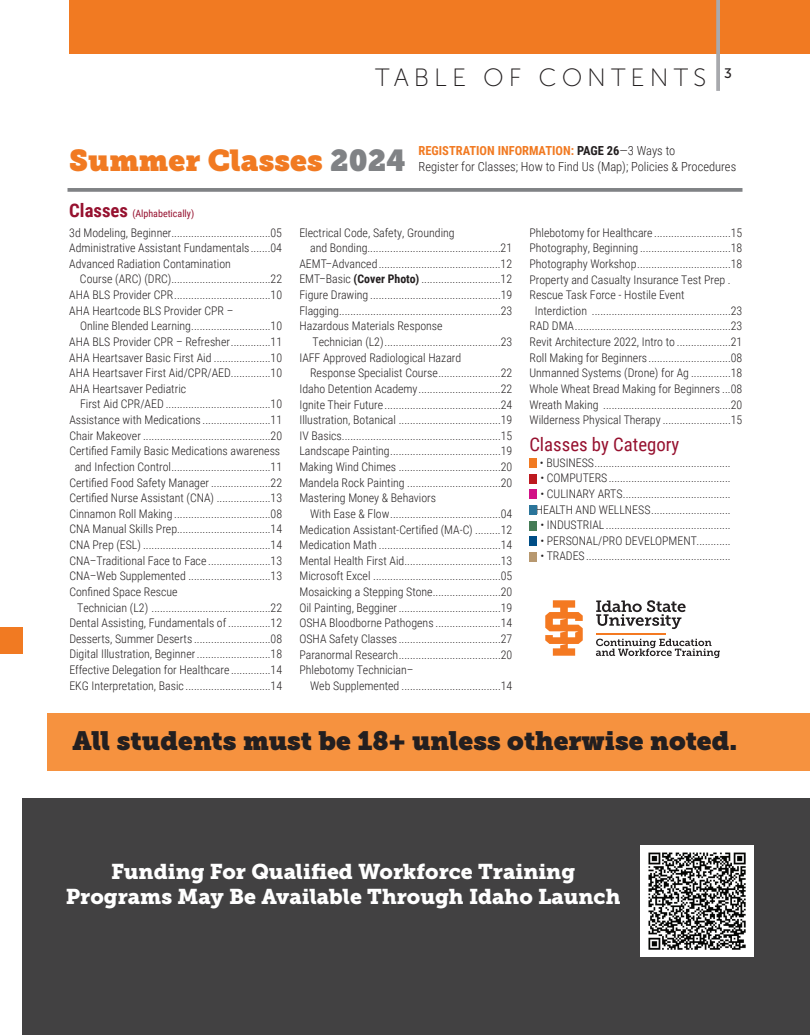
<style>
.page{position:relative;width:810px;height:1035px;background:#fff}
.page>*{position:absolute;margin:0;border:0;box-sizing:border-box;transform-origin:0 0}
.t1{font:30px "Museo Slab";color:#f17a22}
.t2{font:26.25px "Museo Slab";color:#231f20}
.t3{font:25px "Museo Sans 100";color:#231f20}
.t4{font:21.25px/25.5px "Museo Slab 900";color:#fff;text-align:center}
.t5{font:18.75px "Roboto Condensed";color:#96112f}
.t6{font:300 12.5px/15.6px "Roboto Condensed";color:#231f20}
.t7{font:300 11.88px/15.6px "Roboto Condensed";color:#231f20;text-align:justify}
.t8{font:10px "Roboto Condensed";color:#96112f}
.s1{color:#808285}
.s2{font-weight:700;color:#f17a22}
.s3{font-weight:700}
.s4{font-weight:700;font-size:18.75px}
.s5{font-size:15px}
</style>
<div class="page">
<div style="left:48px;top:714px;width:762px;height:57px;background:#f6923f"></div>
<div style="left:69px;top:0;width:741px;height:53px;background:#f17a22"></div>
<svg style="left:716px;top:0;width:4px;height:91px"></svg>
<div style="left:529px;top:458px;width:8px;height:10px;background:#f17a22"></div>
<div style="left:529px;top:474px;width:8px;height:9px;background:#bd191f"></div>
<div style="left:529px;top:489px;width:8px;height:10px;background:#d21186"></div>
<div style="left:529px;top:505px;width:8px;height:10px;background:#2b759a"></div>
<div style="left:529px;top:521px;width:8px;height:9px;background:#457c56"></div>
<div style="left:529px;top:537px;width:8px;height:9px;background:#004e86"></div>
<div style="left:529px;top:552px;width:8px;height:10px;background:#b7986f"></div>
<svg style="left:68px;top:188px;width:674px;height:4px;background:#87898c"></svg>
<div style="left:0;top:627px;width:22px;height:27px;background:#f17a22"></div>
<div style="left:22px;top:798px;width:788px;height:237px;background:#424142"></div>
<div style="left:640px;top:845px;width:114px;height:112px;background:#fff"></div>
<img style="left:648px;top:852px;width:98px;height:98px">
<svg style="left:545px;top:600px;width:38px;height:56px"></svg>
<svg style="left:596px;top:600px;width:90px;height:29px"></svg>
<hr style="left:596px;top:633px;width:69px;height:1px;background:#f47921">
<svg style="left:596px;top:639px;width:124px;height:19px"></svg>
<h3 class="t3" style="left:375px;top:64px;width:358px">TABLE OF CONTENTS <sup>3</sup></h3>
<h1 class="t1" style="left:69px;top:142px;width:338px">Summer Classes <span class="s1">2024</span></h1>
<p class="t6" style="left:418px;top:142px;width:319px"><span class="s2">REGISTRATION INFORMATION:</span> <span class="s3">PAGE 26</span>—3 Ways to<br>Register for Classes; How to Find Us (Map); Policies &amp; Procedures</p>
<p class="t8" style="left:69px;top:206px;width:126px"><span class="s4">Classes</span> (Alphabetically)</p>
<p class="t7" style="left:69px;top:224px;width:214px">3d Modeling, Beginner...................................05<br>Administrative Assistant Fundamentals.......04<br>Advanced Radiation Contamination</p>
<p class="t7" style="left:69px;top:271px;width:214px;text-indent:11px">Course (ARC) (DRC)...................................22<br>AHA BLS Provider CPR..................................10<br>AHA Heartcode BLS Provider CPR –</p>
<p class="t7" style="left:69px;top:318px;width:214px;text-indent:11px">Online Blended Learning............................10<br>AHA BLS Provider CPR – Refresher..............11<br>AHA Heartsaver Basic First Aid ....................10<br>AHA Heartsaver First Aid/CPR/AED..............10<br>AHA Heartsaver Pediatric</p>
<p class="t7" style="left:80px;top:396px;width:204px">First Aid CPR/AED .....................................10</p>
<p class="t7" style="left:69px;top:412px;width:214px">Assistance with Medications ........................11</p>
<p class="t7" style="left:69px;top:427px;width:214px">Chair Makeover .............................................20</p>
<p class="t7" style="left:69px;top:443px;width:212px">Certified Family Basic Medications awareness</p>
<p class="t7" style="left:75px;top:458px;width:209px">and Infection Control...................................11</p>
<p class="t7" style="left:69px;top:474px;width:214px">Certified Food Safety Manager .....................22</p>
<p class="t7" style="left:69px;top:490px;width:214px">Certified Nurse Assistant (CNA) ...................13</p>
<p class="t7" style="left:69px;top:505px;width:214px">Cinnamon Roll Making ..................................08</p>
<p class="t7" style="left:69px;top:521px;width:214px">CNA Manual Skills Prep.................................14</p>
<p class="t7" style="left:69px;top:537px;width:214px">CNA Prep (ESL) .............................................14</p>
<p class="t7" style="left:69px;top:552px;width:214px">CNA–Traditional Face to Face ......................13</p>
<p class="t7" style="left:69px;top:568px;width:214px">CNA–Web Supplemented .............................13</p>
<p class="t7" style="left:69px;top:584px;width:110px">Confined Space Rescue</p>
<p class="t7" style="left:77px;top:599px;width:207px">Technician (L2) ..........................................22</p>
<p class="t7" style="left:69px;top:615px;width:214px">Dental Assisting, Fundamentals of ...............12</p>
<p class="t7" style="left:69px;top:630px;width:214px">Desserts, Summer Deserts ...........................08</p>
<p class="t7" style="left:69px;top:646px;width:214px">Digital Illustration, Beginner ..........................18</p>
<p class="t7" style="left:69px;top:662px;width:214px">Effective Delegation for Healthcare ..............14</p>
<p class="t7" style="left:69px;top:677px;width:214px">EKG Interpretation, Basic ..............................14</p>
<p class="t7" style="left:299px;top:224px;width:157px">Electrical Code, Safety, Grounding</p>
<p class="t7" style="left:310px;top:240px;width:204px">and Bonding...............................................21</p>
<p class="t7" style="left:299px;top:255px;width:214px">AEMT–Advanced...........................................12</p>
<p class="t7" style="left:299px;top:271px;width:214px">EMT–Basic <span class="s3">(Cover Photo)</span>............................12</p>
<p class="t7" style="left:299px;top:287px;width:214px">Figure Drawing ..............................................19</p>
<p class="t7" style="left:299px;top:302px;width:214px">Flagging.........................................................23</p>
<p class="t7" style="left:299px;top:318px;width:145px">Hazardous Materials Response</p>
<p class="t7" style="left:313px;top:334px;width:201px">Technician (L2).........................................23</p>
<p class="t7" style="left:299px;top:349px;width:163px">IAFF Approved Radiological Hazard</p>
<p class="t7" style="left:310px;top:365px;width:204px">Response Specialist Course......................22</p>
<p class="t7" style="left:299px;top:380px;width:214px">Idaho Detention Academy.............................22</p>
<p class="t7" style="left:299px;top:396px;width:214px">Ignite Their Future.........................................24</p>
<p class="t7" style="left:299px;top:412px;width:214px">Illustration, Botanical ....................................19</p>
<p class="t7" style="left:299px;top:427px;width:214px">IV Basics........................................................15</p>
<p class="t7" style="left:299px;top:443px;width:214px">Landscape Painting.......................................19</p>
<p class="t7" style="left:299px;top:459px;width:214px">Making Wind Chimes ....................................20</p>
<p class="t7" style="left:299px;top:474px;width:214px">Mandela Rock Painting .................................20</p>
<p class="t7" style="left:299px;top:490px;width:138px">Mastering Money &amp; Behaviors</p>
<p class="t7" style="left:310px;top:505px;width:204px">With Ease &amp; Flow.......................................04</p>
<p class="t7" style="left:299px;top:521px;width:214px">Medication Assistant-Certified (MA-C) .........12</p>
<p class="t7" style="left:299px;top:537px;width:214px">Medication Math ...........................................14</p>
<p class="t7" style="left:299px;top:552px;width:214px">Mental Health First Aid..................................13</p>
<p class="t7" style="left:299px;top:568px;width:214px">Microsoft Excel .............................................05</p>
<p class="t7" style="left:299px;top:584px;width:214px">Mosaicking a Stepping Stone........................20</p>
<p class="t7" style="left:299px;top:599px;width:214px">Oil Painting, Begginer ....................................19</p>
<p class="t7" style="left:299px;top:615px;width:214px">OSHA Bloodborne Pathogens .......................14</p>
<p class="t7" style="left:299px;top:630px;width:214px">OSHA Safety Classes ....................................27</p>
<p class="t7" style="left:299px;top:646px;width:214px">Paranormal Research....................................20</p>
<p class="t7" style="left:299px;top:662px;width:116px">Phlebotomy Technician–</p>
<p class="t7" style="left:310px;top:677px;width:204px">Web Supplemented ...................................14</p>
<p class="t7" style="left:529px;top:224px;width:214px">Phlebotomy for Healthcare ...........................15</p>
<p class="t7" style="left:530px;top:240px;width:214px">Photography, Beginning ................................18</p>
<p class="t7" style="left:530px;top:255px;width:214px">Photography Workshop.................................18</p>
<p class="t7" style="left:530px;top:271px;width:203px">Property and Casualty Insurance Test Prep .</p>
<p class="t7" style="left:530px;top:287px;width:157px">Rescue Task Force - Hostile Event</p>
<p class="t7" style="left:535px;top:302px;width:209px">Interdiction .................................................23</p>
<p class="t7" style="left:530px;top:318px;width:214px">RAD DMA.......................................................23</p>
<p class="t7" style="left:530px;top:334px;width:214px">Revit Architecture 2022, Intro to ...................21</p>
<p class="t7" style="left:530px;top:349px;width:214px">Roll Making for Beginners.............................08</p>
<p class="t7" style="left:530px;top:365px;width:214px">Unmanned Systems (Drone) for Ag ..............18</p>
<p class="t7" style="left:530px;top:380px;width:214px">Whole Wheat Bread Making for Beginners ...08</p>
<p class="t7" style="left:530px;top:396px;width:214px">Wreath Making .............................................20</p>
<p class="t7" style="left:530px;top:412px;width:214px">Wilderness Physical Therapy ........................15</p>
<h3 class="t5" style="left:529px;top:431px;width:152px">Classes by Category</h3>
<p class="t7" style="left:529px;top:454px;width:203px"><span class="s5">n</span> • BUSINESS................................................ n • COMPUTERS........................................... n • CULINARY ARTS......................................</p>
<p class="t7" style="left:529px;top:501px;width:203px">• HEALTH AND WELLNESS............................ n • INDUSTRIAL ............................................ n • PERSONAL/PRO DEVELOPMENT............ n • TRADES ...................................................</p>
<h2 class="t2" style="left:73px;top:725px;width:666px">All students must be 18+ unless otherwise noted.</h2>
<h3 class="t4" style="left:66px;top:859px;width:556px">Funding For Qualified Workforce Training<br>Programs May Be Available Through Idaho Launch</h3>
</div>
